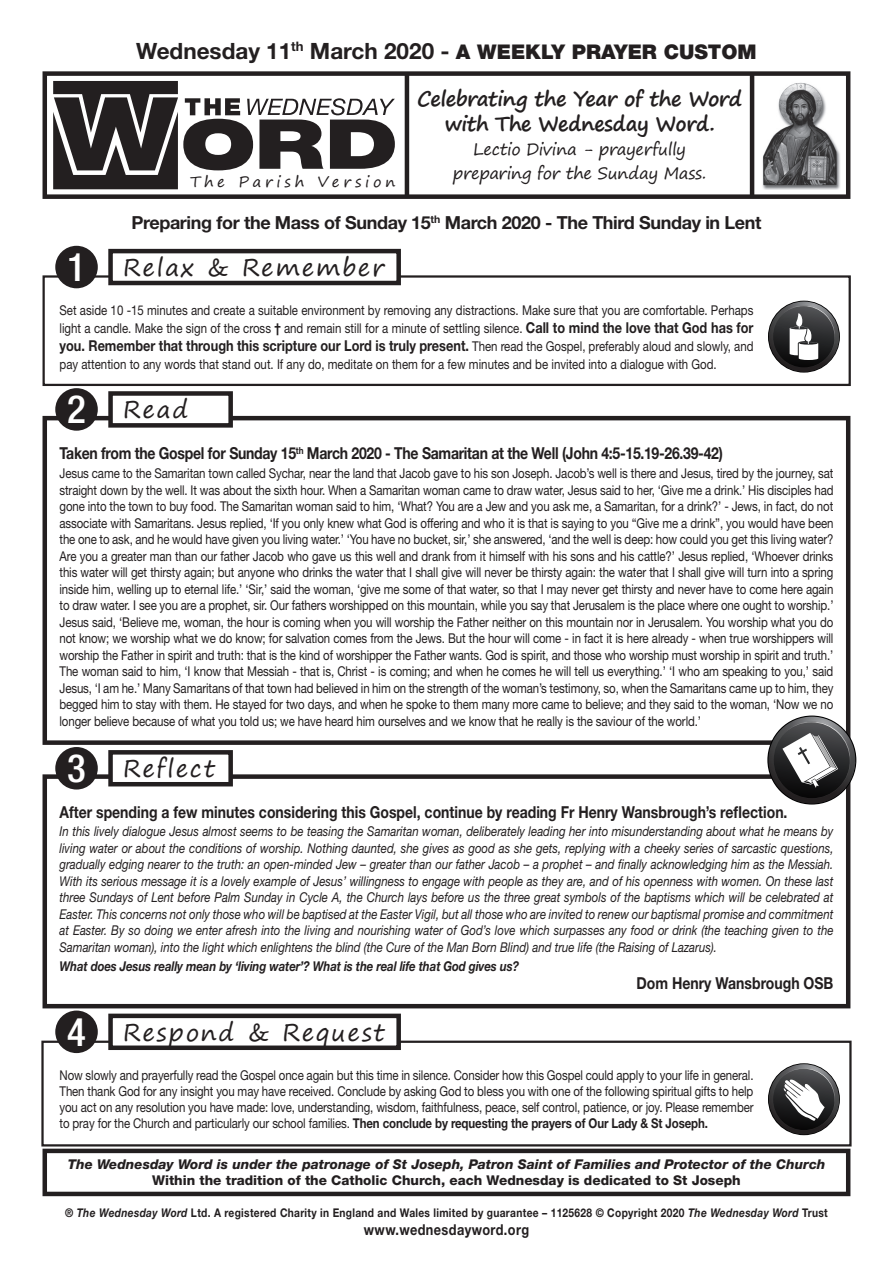
<style>
.page{position:relative;width:893px;height:1263px;background:#fff}
.page>*{position:absolute;margin:0;border:0;box-sizing:border-box;transform-origin:0 0}
.t1{font:24px "Segoe Print";letter-spacing:.07em;color:#231f20}
.t2{font:700 22.5px "Helvetica Neue LT Std";color:#231f20}
.t3{font:700 20.25px/25.5px "Segoe Print";letter-spacing:-.02em;color:#231f20;text-align:center}
.t4{font:700 18px "Helvetica Neue LT Std";letter-spacing:-.02em;color:#231f20}
.t5{font:700 16.5px "Helvetica Neue LT Std";color:#231f20;scale:.85 1}
.t6{font:700 16.5px "Helvetica Neue LT Std";letter-spacing:-.02em;color:#231f20;scale:.85 1}
.t7{font:16.5px/24px "Segoe Print";letter-spacing:-.02em;color:#231f20;text-align:center}
.t8{font:700 15px "Helvetica Neue LT Std";color:#231f20;scale:.85 1}
.t9{font:700 15px "Helvetica Neue LT Std";letter-spacing:.03em;color:#231f20;scale:.85 1}
.t10{font:15px "Segoe Print";letter-spacing:.25em;color:#231f20}
.t11{font:13.5px/16.5px "Helvetica Neue LT Std";color:#231f20;text-align:justify;scale:.85 1}
.t12{font:italic 13.5px/16.5px "Helvetica Neue LT Std";color:#231f20;text-align:justify;scale:.85 1}
.t13{font:italic 800 13.5px "Helvetica Neue LT Std";color:#231f20}
.t14{font:800 13.5px "Helvetica Neue LT Std";color:#231f20}
.t15{font:italic 700 13.5px "Helvetica Neue LT Std";letter-spacing:-.01em;color:#231f20;scale:.85 1}
.t16{font:700 12px "Helvetica Neue LT Std";letter-spacing:.03em;color:#231f20;scale:.85 1}
.s1{font-weight:900;font-size:20.25px}
.s2{font-family:"Helvetica Neue LT Std";font-weight:500;font-stretch:condensed;font-size:39px;color:#fff}
.s3{font-weight:700}
.s4{font-weight:700;font-size:15px}
.s5{font-weight:400;font-size:13.5px}
.s6{font-style:italic}
</style>
<div class="page">
<div style="left:43px;top:1149px;width:807px;height:47px;border:4px solid #231f20"></div>
<div style="left:41px;top:1040px;width:811px;height:106px;border:2px solid #231f20"></div>
<div style="left:111px;top:1016px;width:288px;height:32px;background:#fff"></div>
<div style="left:108px;top:1014px;width:293px;height:36px;border:4px solid #231f20"></div>
<div style="left:55px;top:1010px;width:43px;height:43px;background:#231f20;border-radius:50%"></div>
<div style="left:43px;top:774px;width:807px;height:234px;border:4px solid #231f20"></div>
<div style="left:111px;top:752px;width:120px;height:32px;background:#fff"></div>
<div style="left:108px;top:750px;width:125px;height:36px;border:4px solid #231f20"></div>
<div style="left:55px;top:747px;width:43px;height:42px;background:#231f20;border-radius:50%"></div>
<div style="left:43px;top:416px;width:807px;height:329px;border:4px solid #231f20"></div>
<div style="left:111px;top:393px;width:120px;height:32px;background:#fff"></div>
<div style="left:108px;top:391px;width:125px;height:37px;border:4px solid #231f20"></div>
<div style="left:55px;top:388px;width:43px;height:43px;background:#231f20;border-radius:50%"></div>
<div style="left:43px;top:275px;width:808px;height:111px;border:2px solid #231f20"></div>
<div style="left:111px;top:251px;width:288px;height:32px;background:#fff"></div>
<div style="left:108px;top:249px;width:293px;height:36px;border:4px solid #231f20"></div>
<div style="left:55px;top:246px;width:43px;height:42px;background:#231f20;border-radius:50%"></div>
<img style="left:762px;top:82px;width:78px;height:108px">
<div style="left:43px;top:71px;width:807px;height:128px;border:4px solid #231f20"></div>
<hr style="left:405px;top:74px;width:4px;height:123px;background:#231f20">
<hr style="left:750px;top:74px;width:4px;height:123px;background:#231f20">
<svg style="left:53px;top:81px;width:342px;height:108px"></svg>
<svg style="left:769px;top:301px;width:70px;height:71px"></svg>
<svg style="left:773px;top:306px;width:66px;height:66px"></svg>
<svg style="left:769px;top:1064px;width:70px;height:70px"></svg>
<svg style="left:773px;top:1068px;width:66px;height:66px"></svg>
<svg style="left:768px;top:717px;width:87px;height:86px"></svg>
<svg style="left:773px;top:722px;width:82px;height:81px"></svg>
<h2 class="t2" style="left:136px;top:37px;width:622px">Wednesday 11<sup>th</sup> March 2020 - <span class="s1">A WEEKLY PRAYER CUSTOM</span></h2>
<p class="t10" style="left:190px;top:168px;width:207px">The Parish Version</p>
<h3 class="t3" style="left:417px;top:85px;width:326px">Celebrating the Year of the Word wit h The Wednesday Word.</h3>
<p class="t7" style="left:453px;top:137px;width:255px">Lectio Divina - prayerfully preparing for the Sunday Mass.</p>
<h3 class="t4" style="left:131px;top:211px;width:632px">Preparing for the Mass of Sunday 15<sup>th</sup> March 2020 - The Third Sunday in Lent</h3>
<h1 class="t1" style="left:67px;top:246px;width:319px"><span class="s2">1</span> Relax &amp; Remember</h1>
<p class="t11" style="left:60px;top:301px;width:818px;line-height:18px">Set aside 10 -15 minutes and create a suitable environment by removing any distractions. Make sure that you are comfortable. Perhaps light a candle. Make the sign of the cross <span class="s3">†</span> and remain still for a minute of settling silence. <span class="s4">Call to mind the love that God has for</span></p>
<p class="t8" style="left:60px;top:336px;width:818px">you. Remember that through this scripture our Lord is truly present. <span class="s5">Then read the Gospel, preferably aloud and slowly, and</span></p>
<p class="t11" style="left:60px;top:356px;width:775px">pay attention to any words that stand out. If any do, meditate on them for a few minutes and be invited into a dialogue with God.</p>
<h1 class="t1" style="left:67px;top:388px;width:123px"><span class="s2">2</span> Read</h1>
<p class="t6" style="left:60px;top:443px;width:782px">Taken from the Gospel for Sunday 15<sup>th</sup> March 2020 - The Samaritan at the Well (John 4:5-15.19-26.39-42)</p>
<p class="t11" style="left:60px;top:465px;width:912px">Jesus came to the Samaritan town called Sychar, near the land that Jacob gave to his son Joseph. Jacob’s well is there and Jesus, tired by the journey, sat straight down by the well. It was about the sixth hour. When a Samaritan woman came to draw water, Jesus said to her, ‘Give me a drink.’ His disciples had gone into the town to buy food. The Samaritan woman said to him, ‘What? You are a Jew and you ask me, a Samaritan, for a drink?’ - Jews, in fact, do not associate with Samaritans. Jesus replied, ‘If you only knew what God is offering and who it is that is saying to you “Give me a drink”, you would have been the one to ask, and he would have given you living water.’ ‘You have no bucket, sir,’ she answered, ‘and the well is deep: how could you get this living water?<br>Are you a greater man than our father Jacob who gave us this well and drank from it himself with his sons and his cattle?’ Jesus replied, ‘Whoever drinks this water will get thirsty again; but anyone who drinks the water that I shall give will never be thirsty again: the water that I shall give will turn into a spring inside him, welling up to eternal life.’ ‘Sir,’ said the woman, ‘give me some of that water, so that I may never get thirsty and never have to come here again to draw water. I see you are a prophet, sir. Our fathers worshipped on this mountain, while you say that Jerusalem is the place where one ought to worship.’ Jesus said, ‘Believe me, woman, the hour is coming when you will worship the Father neither on this mountain nor in Jerusalem. You worship what you do not know; we worship what we do know; for salvation comes from the Jews. But the hour will come - in fact it is here already - when true worshippers will worship the Father in spirit and truth: that is the kind of worshipper the Father wants. God is spirit, and those who worship must worship in spirit and truth.’ The woman said to him, ‘I know that Messiah - that is, Christ - is coming; and when he comes he will tell us everything.’ ‘I who am speaking to you,’ said Jesus, ‘I am he.’ Many Samaritans of that town had believed in him on the strength of the woman’s testimony, so, when the Samaritans came up to him, they begged him to stay with them. He stayed for two days, and when he spoke to them many more came to believe; and they said to the woman, ‘Now we no longer believe because of what you told us; we have heard him ourselves and we know that he really is the saviour of the world.’</p>
<h1 class="t1" style="left:67px;top:747px;width:149px"><span class="s2">3</span> Reflect</h1>
<p class="t5" style="left:60px;top:802px;width:858px">After spending a few minutes considering this Gospel, continue by reading Fr Henry Wansbrough’s reflection.</p>
<p class="t12" style="left:60px;top:823px;width:912px">In this lively dialogue Jesus almost seems to be teasing the Samaritan woman, deliberately leading her into misunderstanding about what he means by living water or about the conditions of worship. Nothing daunted, she gives as good as she gets, replying with a cheeky series of sarcastic questions, gradually edging nearer to the truth: an open-minded Jew – greater than our father Jacob – a prophet – and finally acknowledging him as the Messiah.<br>With its serious message it is a lovely example of Jesus’ willingness to engage with people as they are, and of his openness with women. On these last three Sundays of Lent before Palm Sunday in Cycle A, the Church lays before us the three great symbols of the baptisms which will be celebrated at Easter. This concerns not only those who will be baptised at the Easter Vigil, but all those who are invited to renew our baptismal promise and commitment at Easter. By so doing we enter afresh into the living and nourishing water of God’s love which surpasses any food or drink (the teaching given to the Samaritan woman), into the light which enlightens the blind (the Cure of the Man Born Blind) and true life (the Raising of Lazarus).</p>
<p class="t15" style="left:60px;top:957px;width:542px">What does Jesus really mean by ‘living water’? What is the real life that God gives us?</p>
<p class="t5" style="left:636px;top:973px;width:233px">Dom Henry Wansbrough OSB</p>
<h1 class="t1" style="left:67px;top:1010px;width:319px"><span class="s2">4</span> Respond &amp; Request</h1>
<p class="t11" style="left:60px;top:1067px;width:818px">Now slowly and prayerfully read the Gospel once again but this time in silence. Consider how this Gospel could apply to your life in general.<br>Then thank God for any insight you may have received. Conclude by asking God to bless you with one of the following spiritual gifts to help you act on any resolution you have made: love, understanding, wisdom, faithfulness, peace, self control, patience, or joy. Please remember to pray for the Church and particularly our school families. <span class="s3">Then conclude by requesting the prayers of Our Lady &amp; St Joseph.</span></p>
<p class="t13" style="left:68px;top:1156px;width:759px">The Wednesday Word is under the patronage of St Joseph, Patron Saint of Families and Protector of the Church</p>
<p class="t14" style="left:152px;top:1172px;width:590px">Within the tradition of the Catholic Church, each Wednesday is dedicated to St Joseph</p>
<p class="t16" style="left:65px;top:1205px;width:899px">® <span class="s6">The Wednesday Word</span> Ltd. A registered Charity in England and Wales limited by guarantee – 1125628 © Copyright 2020 <span class="s6">The Wednesday Word</span> Trust</p>
<p class="t9" style="left:364px;top:1220px;width:196px">www.wednesdayword.org</p>
</div>
